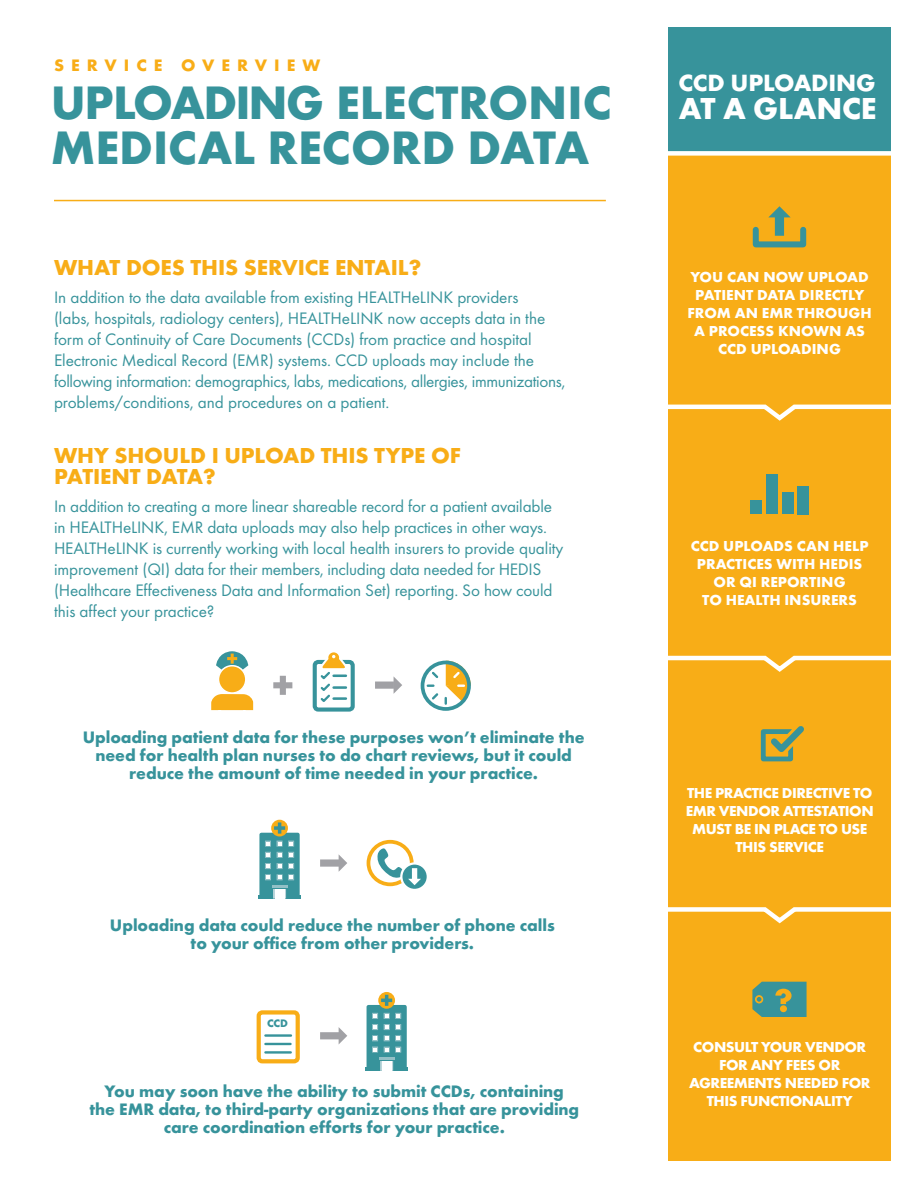
<style>
.page{position:relative;width:918px;height:1188px;background:#fff}
.page>*{position:absolute;margin:0;border:0;box-sizing:border-box;transform-origin:0 0}
.t1{font:700 48.75px/44.8px "Futura T";color:#37939b}
.t2{font:700 31.5px "Futura T";letter-spacing:-.01em;color:#fff}
.t3{font:700 24.45px "Futura T";letter-spacing:-.01em;color:#fff}
.t4{font:700 22.5px/21px "Futura T";letter-spacing:-.005em;color:#f8ad17}
.t5{font:17.25px/21px "Futura T";letter-spacing:-.01em;color:#37939b}
.t6{font:700 17.25px/18px "Futura T";letter-spacing:-.005em;color:#37939b;text-align:center}
.t7{font:700 17.25px "Futura T";letter-spacing:.4em;color:#f8ad17}
.t8{font:700 15px/18px "Futura T";color:#fff;text-align:center}
.t9{font:700 15px/18px "Futura T";letter-spacing:-.03em;color:#fff;text-align:center}
.t10{font:700 11.25px "Futura T";color:#37939b}
</style>
<div class="page">
<hr style="left:54px;top:200px;width:552px;height:1px;background:#f8ad17">
<div style="left:668px;top:27px;width:223px;height:1134px;background:#f8ad17"></div>
<div style="left:669px;top:27px;width:222px;height:126px;background:#37939b"></div>
<div style="left:642px;top:151px;width:255px;height:5px;background:#fff"></div>
<svg style="left:668px;top:907px;width:223px;height:17px"></svg>
<svg style="left:668px;top:655px;width:223px;height:17px"></svg>
<svg style="left:668px;top:404px;width:223px;height:17px"></svg>
<div style="left:761px;top:729px;width:32px;height:32px;border:5px solid #37939b"></div>
<svg style="left:765px;top:726px;width:39px;height:32px"></svg>
<div style="left:775px;top:217px;width:9px;height:19px;background:#37939b"></div>
<svg style="left:769px;top:206px;width:21px;height:11px"></svg>
<div style="left:753px;top:227px;width:53px;height:20px;border:6px solid #37939b"></div>
<div style="left:280px;top:676px;width:6px;height:19px;background:#a1a1a5"></div>
<div style="left:273px;top:682px;width:19px;height:6px;background:#a1a1a5"></div>
<div style="left:375px;top:682px;width:19px;height:7px;background:#a1a1a5"></div>
<svg style="left:394px;top:677px;width:8px;height:16px"></svg>
<div style="left:421px;top:661px;width:50px;height:50px;border:4px solid #37939b;border-radius:50%"></div>
<svg style="left:428px;top:661px;width:43px;height:43px"></svg>
<svg style="left:216px;top:651px;width:32px;height:19px"></svg>
<div style="left:219px;top:666px;width:27px;height:27px;background:#f8ad17;border-radius:50%"></div>
<div style="left:218px;top:665px;width:29px;height:29px;border:2px solid #fff;border-radius:50%"></div>
<svg style="left:211px;top:694px;width:42px;height:16px"></svg>
<div style="left:215px;top:698px;width:33px;height:12px;background:#f8ad17"></div>
<div style="left:313px;top:660px;width:42px;height:52px;border:4px solid #37939b;border-radius:4px"></div>
<svg style="left:319px;top:652px;width:29px;height:50px"></svg>
<div style="left:320px;top:859px;width:19px;height:8px;background:#a1a1a5"></div>
<svg style="left:339px;top:855px;width:8px;height:16px"></svg>
<div style="left:367px;top:840px;width:47px;height:46px;border:4px solid #f8ad17;border-radius:50%"></div>
<svg style="left:401px;top:863px;width:27px;height:27px"></svg>
<div style="left:400px;top:862px;width:29px;height:29px;border:2px solid #fff;border-radius:50%"></div>
<svg style="left:377px;top:848px;width:44px;height:37px"></svg>
<div style="left:259px;top:833px;width:41px;height:64px;background:#37939b;border-radius:2px"></div>
<svg style="left:271px;top:820px;width:17px;height:16px"></svg>
<svg style="left:258px;top:841px;width:43px;height:58px"></svg>
<svg style="left:277px;top:823px;width:5px;height:11px"></svg>
<svg style="left:274px;top:826px;width:11px;height:4px"></svg>
<div style="left:767px;top:475px;width:11px;height:39px;background:#37939b"></div>
<div style="left:782px;top:492px;width:12px;height:22px;background:#37939b"></div>
<div style="left:751px;top:500px;width:11px;height:14px;background:#37939b"></div>
<div style="left:798px;top:486px;width:11px;height:28px;background:#37939b"></div>
<svg style="left:752px;top:982px;width:55px;height:35px;background:#569785"></svg>
<div style="left:320px;top:1032px;width:19px;height:7px;background:#a1a1a5"></div>
<svg style="left:339px;top:1027px;width:8px;height:17px"></svg>
<div style="left:367px;top:1005px;width:40px;height:64px;background:#37939b;border-radius:2px"></div>
<svg style="left:378px;top:992px;width:17px;height:17px"></svg>
<svg style="left:384px;top:1013px;width:17px;height:28px"></svg>
<svg style="left:372px;top:1013px;width:6px;height:28px"></svg>
<svg style="left:365px;top:1047px;width:43px;height:24px"></svg>
<svg style="left:381px;top:995px;width:11px;height:12px"></svg>
<div style="left:257px;top:1010px;width:43px;height:53px;border:4px solid #f8ad17;border-radius:4px"></div>
<hr style="left:265px;top:1034px;width:26px;height:3px;background:#37939b">
<hr style="left:265px;top:1043px;width:26px;height:2px;background:#37939b">
<hr style="left:265px;top:1051px;width:26px;height:3px;background:#37939b">
<p class="t7" style="left:54px;top:55px;width:268px">SERVICE OVERVIEW</p>
<h1 class="t1" style="left:51px;top:80px;width:562px">UPLOADING ELECTRONIC<br>MEDICAL RECORD DATA</h1>
<h3 class="t4" style="left:54px;top:257px;width:369px">WHAT DOES THIS SERVICE ENTAIL?</h3>
<p class="t5" style="left:54px;top:287px;width:513px">In addition to the data available from existing HEALTHeLINK providers<br>(labs, hospitals, radiology centers), HEALTHeLINK now accepts data in the form of Continuity of Care Documents (CCDs) from practice and hospital Electronic Medical Record (EMR) systems. CCD uploads may include the following information: demographics, labs, medications, allergies, immunizations, problems/conditions, and procedures on a patient.</p>
<h3 class="t4" style="left:54px;top:445px;width:408px">WHY SHOULD I UPLOAD THIS TYPE OF<br>PATIENT DATA?</h3>
<p class="t5" style="left:54px;top:495px;width:511px">In addition to creating a more linear shareable record for a patient available in HEALTHeLINK, EMR data uploads may also help practices in other ways.<br>HEALTHeLINK is currently working with local health insurers to provide quality improvement (QI) data for their members, including data needed for HEDIS (Healthcare Effectiveness Data and Information Set) reporting. So how could this affect your practice?</p>
<p class="t6" style="left:83px;top:728px;width:504px">Uploading patient data for these purposes won’t eliminate the need for health plan nurses to do chart reviews, but it could reduce the amount of time needed in your practice.</p>
<p class="t6" style="left:110px;top:916px;width:446px">Uploading data could reduce the number of phone calls to your office from other providers.</p>
<p class="t10" style="left:267px;top:1017px;width:23px">CCD</p>
<p class="t6" style="left:89px;top:1082px;width:491px">You may soon have the ability to submit CCDs, containing<br>the EMR data, to third-party organizations that are providing care coordination efforts for your practice.</p>
<h3 class="t3" style="left:678px;top:69px;width:199px">CCD UPLOADING</h3>
<h2 class="t2" style="left:679px;top:90px;width:199px">AT A GLANCE</h2>
<p class="t8" style="left:687px;top:268px;width:186px">YOU CAN NOW UPLOAD<br>PATIENT DATA DIRECTLY<br>FROM AN EMR THROUGH<br>A PROCESS KNOWN AS<br>CCD UPLOADING</p>
<p class="t8" style="left:691px;top:537px;width:179px">CCD UPLOADS CAN HELP<br>PRACTICES WITH HEDIS<br>OR QI REPORTING<br>TO HEALTH INSURERS</p>
<p class="t9" style="left:686px;top:784px;width:190px">THE PRACTICE DIRECTIVE TO<br>EMR VENDOR ATTESTATION<br>MUST BE IN PLACE TO USE<br>THIS SERVICE</p>
<p class="t9" style="left:689px;top:1038px;width:183px">CONSULT YOUR VENDOR<br>FOR ANY FEES OR<br>AGREEMENTS NEEDED FOR<br>THIS FUNCTIONALITY</p>
</div>
